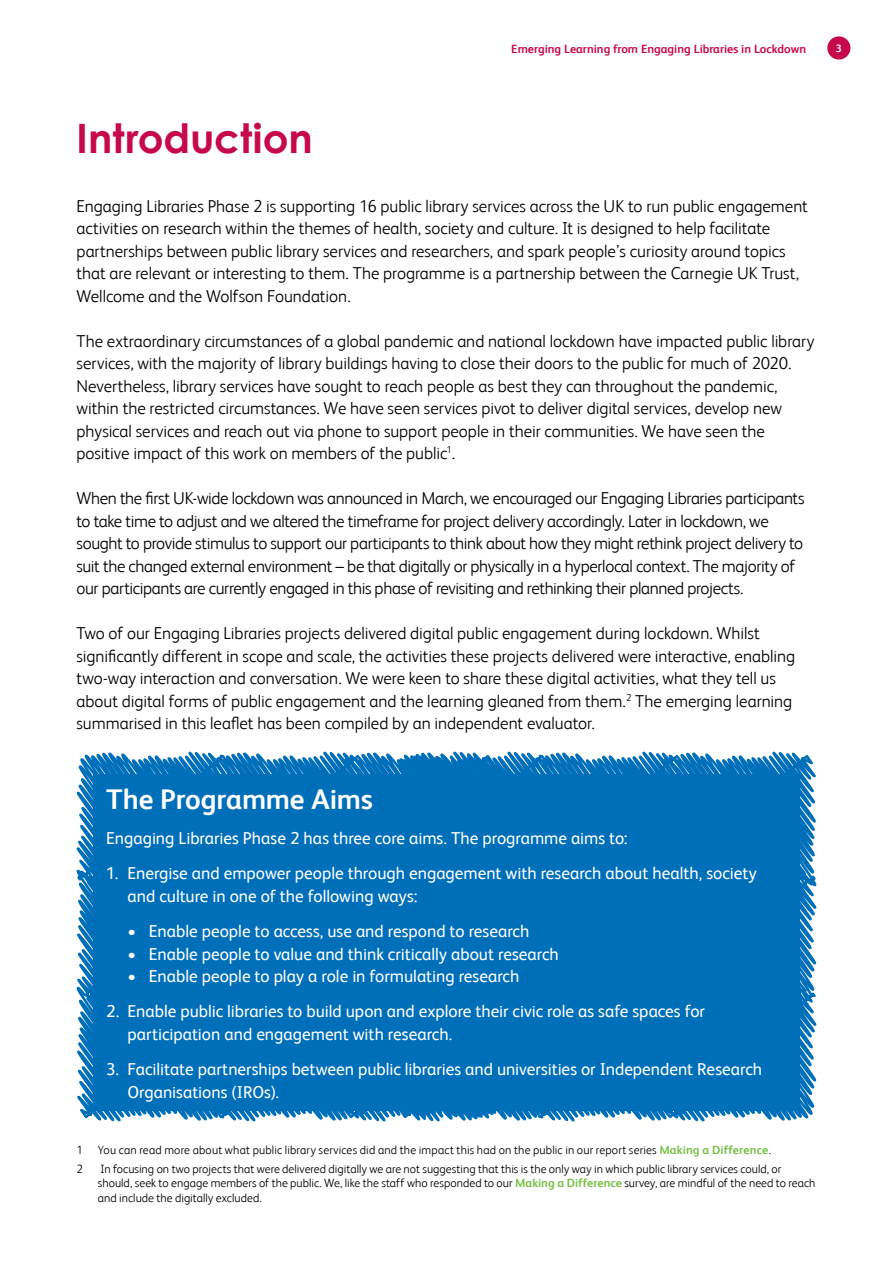
<style>
.page{position:relative;width:893px;height:1263px;background:#fff}
.page>*{position:absolute;margin:0;border:0;box-sizing:border-box;transform-origin:0 0}
.t1{font:700 40.5px "Century Gothic";color:#c6094d}
.t2{font:700 28.5px "FS Albert";letter-spacing:-.005em;color:#fff}
.t3{font:300 17.25px/22.5px "FS Albert";letter-spacing:-.005em;color:#000}
.t4{font:17.25px/22.5px "FS Albert";color:#fff}
.t5{font:300 12px/14.4px "FS Albert";letter-spacing:.005em;color:#000}
.t6{font:700 12px "FS Albert";color:#c6094d}
.t7{font:700 10.65px "FS Albert";color:#fff}
.s1{font-weight:700;color:#75c044}
</style>
<div class="page">
<div style="left:827px;top:36px;width:23px;height:24px;background:#c6094d;border-radius:50%"></div>
<svg style="left:76px;top:751px;width:309px;height:371px"></svg>
<svg style="left:385px;top:751px;width:432px;height:371px"></svg>
<div style="left:94px;top:774px;width:706px;height:336px;background:#006fba"></div>
<h1 class="t1" style="left:77px;top:113px;width:238px">Introduction</h1>
<p class="t6" style="left:511px;top:42px;width:296px">Emerging Learning from Engaging Libraries in Lockdown</p>
<p class="t7" style="left:836px;top:42px;width:8px">3</p>
<p class="t3" style="left:77px;top:194px;width:733px">Engaging Libraries Phase 2 is supporting 16 public library services across the UK to run public engagement activities on research within the themes of health, society and culture. It is designed to help facilitate partnerships between public library services and researchers, and spark people’s curiosity around topics that are relevant or interesting to them. The programme is a partnership between the Carnegie UK Trust, Wellcome and the Wolfson Foundation.</p>
<p class="t3" style="left:77px;top:329px;width:739px">The extraordinary circumstances of a global pandemic and national lockdown have impacted public library services, with the majority of library buildings having to close their doors to the public for much of 2020.<br>Nevertheless, library services have sought to reach people as best they can throughout the pandemic, within the restricted circumstances. We have seen services pivot to deliver digital services, develop new physical services and reach out via phone to support people in their communities. We have seen the positive impact of this work on members of the public<sup>1</sup>.</p>
<p class="t3" style="left:77px;top:487px;width:730px">When the first UK-wide lockdown was announced in March, we encouraged our Engaging Libraries participants to take time to adjust and we altered the timeframe for project delivery accordingly. Later in lockdown, we sought to provide stimulus to support our participants to think about how they might rethink project delivery to suit the changed external environment – be that digitally or physically in a hyperlocal context. The majority of our participants are currently engaged in this phase of revisiting and rethinking their planned projects.</p>
<p class="t3" style="left:77px;top:622px;width:720px">Two of our Engaging Libraries projects delivered digital public engagement during lockdown. Whilst significantly different in scope and scale, the activities these projects delivered were interactive, enabling two-way interaction and conversation. We were keen to share these digital activities, what they tell us about digital forms of public engagement and the learning gleaned from them.<sup>2</sup> The emerging learning summarised in this leaflet has been compiled by an independent evaluator.</p>
<h2 class="t2" style="left:106px;top:782px;width:268px">The Programme Aims</h2>
<p class="t4" style="left:106px;top:827px;width:523px">Engaging Libraries Phase 2 has three core aims. The programme aims to:</p>
<p class="t4" style="left:128px;top:862px;width:631px;text-indent:-21px">1. Energise and empower people through engagement with research about health, society and culture in one of the following ways:</p>
<p class="t4" style="left:128px;top:920px;width:403px">• Enable people to access, use and respond to research</p>
<p class="t4" style="left:128px;top:942px;width:433px">• Enable people to value and think critically about research</p>
<p class="t4" style="left:128px;top:965px;width:393px">• Enable people to play a role in formulating research</p>
<p class="t4" style="left:128px;top:1000px;width:579px;text-indent:-21px">2. Enable public libraries to build upon and explore their civic role as safe spaces for participation and engagement with research.</p>
<p class="t4" style="left:128px;top:1058px;width:636px;text-indent:-21px">3. Facilitate partnerships between public libraries and universities or Independent Research<br>Organisations (IROs).</p>
<p class="t5" style="left:77px;top:1141px;width:696px;line-height:18.6px">1 You can read more about what public library services did and the impact this had on the public in our report series <span class="s1">Making a Difference</span>.<br>2</p>
<p class="t5" style="left:98px;top:1161px;width:719px">In focusing on two projects that were delivered digitally we are not suggesting that this is the only way in which public library services could, or should, seek to engage members of the public. We, like the staff who responded to our <span class="s1">Making a Difference</span> survey, are mindful of the need to reach and include the digitally excluded.</p>
</div>
